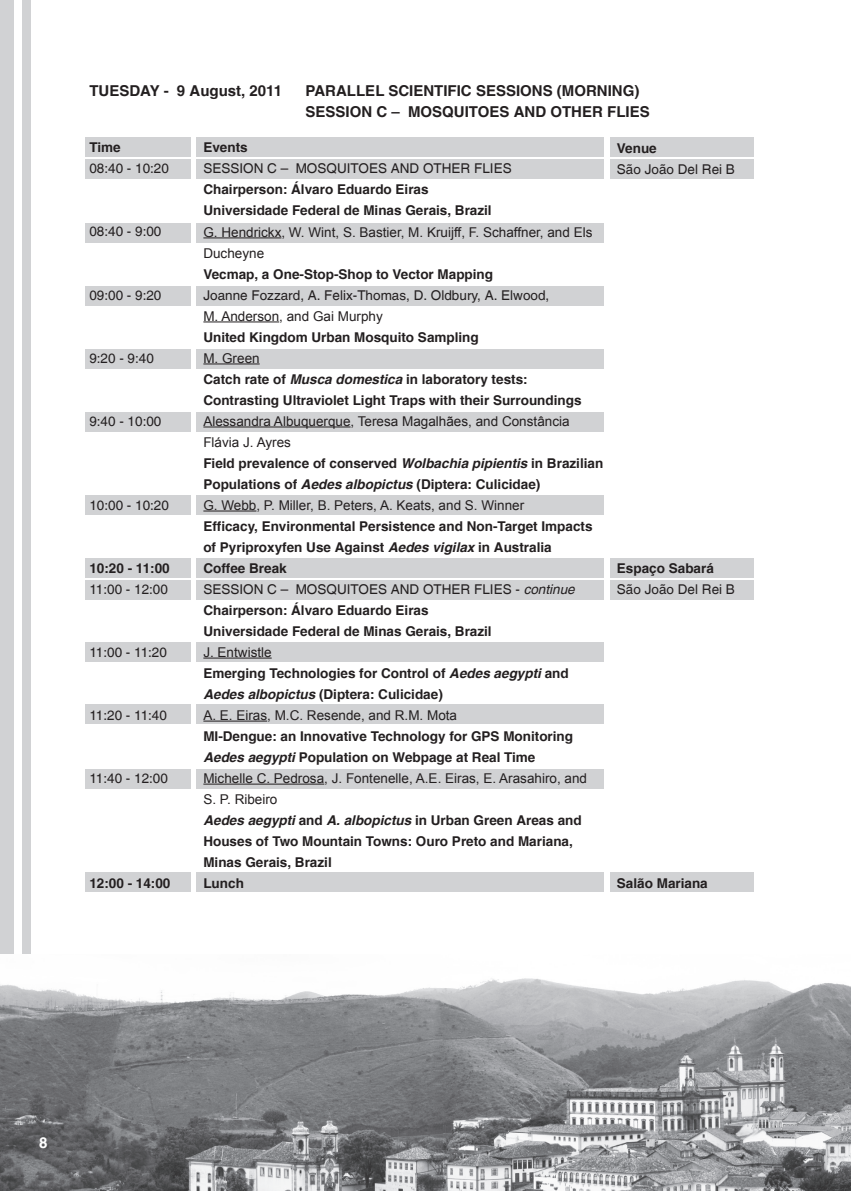
<style>
.page{position:relative;width:851px;height:1191px;background:#fff}
.page>*{position:absolute;margin:0;border:0;box-sizing:border-box;transform-origin:0 0}
.t1{font:700 15px/21px "Switzerland";color:#231f20}
.t2{font:700 15px "Switzerland";color:#fff}
.t3{font:700 13.5px/21px "Switzerland";color:#231f20}
.t4{font:13.5px/21px "Arial";color:#231f20}
.t5{font:13.5px "Switzerland Plain";color:#231f20}
.s1{font-style:italic}
.s2{font-family:"Switzerland";font-style:italic}
</style>
<div class="page">
<div style="left:0;top:0;width:14px;height:1191px;background:#d1d2d4"></div>
<div style="left:22px;top:0;width:9px;height:1191px;background:#d1d2d4"></div>
<div style="left:610px;top:872px;width:143px;height:20px;background:#d1d2d4"></div>
<div style="left:196px;top:872px;width:408px;height:20px;background:#d1d2d4"></div>
<div style="left:85px;top:872px;width:105px;height:20px;background:#d1d2d4"></div>
<div style="left:196px;top:769px;width:408px;height:19px;background:#d1d2d4"></div>
<div style="left:85px;top:769px;width:105px;height:19px;background:#d1d2d4"></div>
<div style="left:196px;top:704px;width:408px;height:20px;background:#d1d2d4"></div>
<div style="left:85px;top:704px;width:105px;height:20px;background:#d1d2d4"></div>
<div style="left:196px;top:642px;width:408px;height:19px;background:#d1d2d4"></div>
<div style="left:85px;top:642px;width:105px;height:19px;background:#d1d2d4"></div>
<div style="left:610px;top:580px;width:143px;height:20px;background:#d1d2d4"></div>
<div style="left:196px;top:580px;width:408px;height:20px;background:#d1d2d4"></div>
<div style="left:85px;top:580px;width:105px;height:20px;background:#d1d2d4"></div>
<div style="left:610px;top:558px;width:143px;height:19px;background:#d1d2d4"></div>
<div style="left:196px;top:558px;width:408px;height:19px;background:#d1d2d4"></div>
<div style="left:85px;top:558px;width:105px;height:19px;background:#d1d2d4"></div>
<div style="left:196px;top:495px;width:408px;height:19px;background:#d1d2d4"></div>
<div style="left:85px;top:495px;width:105px;height:19px;background:#d1d2d4"></div>
<div style="left:196px;top:412px;width:408px;height:20px;background:#d1d2d4"></div>
<div style="left:85px;top:412px;width:105px;height:20px;background:#d1d2d4"></div>
<div style="left:196px;top:349px;width:408px;height:19px;background:#d1d2d4"></div>
<div style="left:85px;top:349px;width:105px;height:19px;background:#d1d2d4"></div>
<div style="left:196px;top:286px;width:408px;height:19px;background:#d1d2d4"></div>
<div style="left:85px;top:286px;width:105px;height:19px;background:#d1d2d4"></div>
<div style="left:196px;top:223px;width:408px;height:19px;background:#d1d2d4"></div>
<div style="left:85px;top:223px;width:105px;height:19px;background:#d1d2d4"></div>
<div style="left:610px;top:160px;width:143px;height:19px;background:#d1d2d4"></div>
<div style="left:196px;top:160px;width:408px;height:19px;background:#d1d2d4"></div>
<div style="left:85px;top:160px;width:105px;height:19px;background:#d1d2d4"></div>
<div style="left:610px;top:137px;width:143px;height:19px;background:#d1d2d4"></div>
<div style="left:196px;top:137px;width:408px;height:19px;background:#d1d2d4"></div>
<div style="left:85px;top:137px;width:105px;height:19px;background:#d1d2d4"></div>
<hr style="left:203px;top:237px;width:78px;height:1px;background:#231f20">
<hr style="left:203px;top:321px;width:76px;height:1px;background:#231f20">
<hr style="left:203px;top:363px;width:57px;height:1px;background:#231f20">
<hr style="left:203px;top:426px;width:147px;height:1px;background:#231f20">
<hr style="left:203px;top:510px;width:53px;height:1px;background:#231f20">
<hr style="left:203px;top:657px;width:69px;height:1px;background:#231f20">
<hr style="left:203px;top:720px;width:64px;height:1px;background:#231f20">
<hr style="left:203px;top:783px;width:121px;height:1px;background:#231f20">
<img style="left:0;top:955px;width:850px;height:236px">
<p class="t1" style="left:89px;top:80px;width:194px">TUESDAY - 9 August, 2011</p>
<p class="t1" style="left:305px;top:80px;width:346px">PARALLEL SCIENTIFIC SESSIONS (MORNING)<br>SESSION C – MOSQUITOES AND OTHER FLIES</p>
<p class="t3" style="left:89px;top:137px;width:33px">Time</p>
<p class="t5" style="left:89px;top:161px;width:81px">08:40 - 10:20</p>
<p class="t3" style="left:203px;top:137px;width:46px">Events</p>
<p class="t5" style="left:203px;top:161px;width:310px">SESSION C – MOSQUITOES AND OTHER FLIES</p>
<p class="t3" style="left:203px;top:179px;width:290px">Chairperson: Álvaro Eduardo Eiras<br>Universidade Federal de Minas Gerais, Brazil</p>
<p class="t4" style="left:203px;top:221px;width:390px">G. Hendrickx, W. Wint, S. Bastier, M. Kruijff, F. Schaffner, and Els<br>Ducheyne</p>
<p class="t3" style="left:203px;top:263px;width:291px">Vecmap, a One-Stop-Shop to Vector Mapping</p>
<p class="t5" style="left:203px;top:287px;width:347px">Joanne Fozzard, A. Felix-Thomas, D. Oldbury, A. Elwood,</p>
<p class="t4" style="left:203px;top:305px;width:181px">M. Anderson, and Gai Murphy</p>
<p class="t3" style="left:203px;top:326px;width:277px">United Kingdom Urban Mosquito Sampling</p>
<p class="t4" style="left:203px;top:347px;width:58px">M. Green</p>
<p class="t3" style="left:203px;top:368px;width:379px">Catch rate of <span class="s1">Musca domestica</span> in laboratory tests:<br>Contrasting Ultraviolet Light Traps with their Surroundings</p>
<p class="t4" style="left:203px;top:410px;width:367px">Alessandra Albuquerque, Teresa Magalhães, and Constância<br>Flávia J. Ayres</p>
<p class="t3" style="left:203px;top:452px;width:401px">Field prevalence of conserved <span class="s1">Wolbachia pipientis</span> in Brazilian<br>Populations of <span class="s1">Aedes albopictus</span> (Diptera: Culicidae)</p>
<p class="t4" style="left:203px;top:494px;width:322px">G. Webb, P. Miller, B. Peters, A. Keats, and S. Winner</p>
<p class="t3" style="left:203px;top:515px;width:390px">Efficacy, Environmental Persistence and Non-Target Impacts of Pyriproxyfen Use Against <span class="s1">Aedes vigilax</span> in Australia<br>Coffee Break</p>
<p class="t5" style="left:203px;top:581px;width:373px">SESSION C – MOSQUITOES AND OTHER FLIES - <span class="s2">continue</span></p>
<p class="t3" style="left:203px;top:599px;width:290px">Chairperson: Álvaro Eduardo Eiras<br>Universidade Federal de Minas Gerais, Brazil</p>
<p class="t4" style="left:203px;top:641px;width:70px">J. Entwistle</p>
<p class="t3" style="left:203px;top:662px;width:367px">Emerging Technologies for Control of <span class="s1">Aedes aegypti</span> and<br><span class="s1">Aedes albopictus</span> (Diptera: Culicidae)</p>
<p class="t4" style="left:203px;top:704px;width:255px">A. E. Eiras, M.C. Resende, and R.M. Mota</p>
<p class="t3" style="left:203px;top:725px;width:371px">MI-Dengue: an Innovative Technology for GPS Monitoring<br><span class="s1">Aedes aegypti</span> Population on Webpage at Real Time</p>
<p class="t4" style="left:203px;top:767px;width:385px">Michelle C. Pedrosa, J. Fontenelle, A.E. Eiras, E. Arasahiro, and<br>S. P. Ribeiro</p>
<p class="t3" style="left:203px;top:809px;width:380px"><span class="s1">Aedes aegypti</span> and <span class="s1">A. albopictus</span> in Urban Green Areas and Houses of Two Mountain Towns: Ouro Preto and Mariana, Minas Gerais, Brazil<br>Lunch</p>
<p class="t3" style="left:617px;top:137px;width:41px">Venue</p>
<p class="t5" style="left:617px;top:161px;width:119px">São João Del Rei B</p>
<p class="t5" style="left:89px;top:224px;width:74px">08:40 - 9:00</p>
<p class="t5" style="left:89px;top:287px;width:74px">09:00 - 9:20</p>
<p class="t5" style="left:89px;top:350px;width:66px">9:20 - 9:40</p>
<p class="t5" style="left:89px;top:413px;width:74px">9:40 - 10:00</p>
<p class="t5" style="left:89px;top:497px;width:81px">10:00 - 10:20</p>
<p class="t3" style="left:617px;top:557px;width:98px">Espaço Sabará</p>
<p class="t5" style="left:617px;top:581px;width:119px">São João Del Rei B</p>
<p class="t3" style="left:89px;top:557px;width:82px">10:20 - 11:00</p>
<p class="t5" style="left:89px;top:581px;width:80px">11:00 - 12:00</p>
<p class="t5" style="left:89px;top:644px;width:79px">11:00 - 11:20</p>
<p class="t5" style="left:89px;top:707px;width:79px">11:20 - 11:40</p>
<p class="t5" style="left:89px;top:770px;width:80px">11:40 - 12:00</p>
<p class="t3" style="left:617px;top:872px;width:92px">Salão Mariana</p>
<p class="t3" style="left:89px;top:872px;width:83px">12:00 - 14:00</p>
<p class="t2" style="left:39px;top:1133px;width:10px">8</p>
</div>
